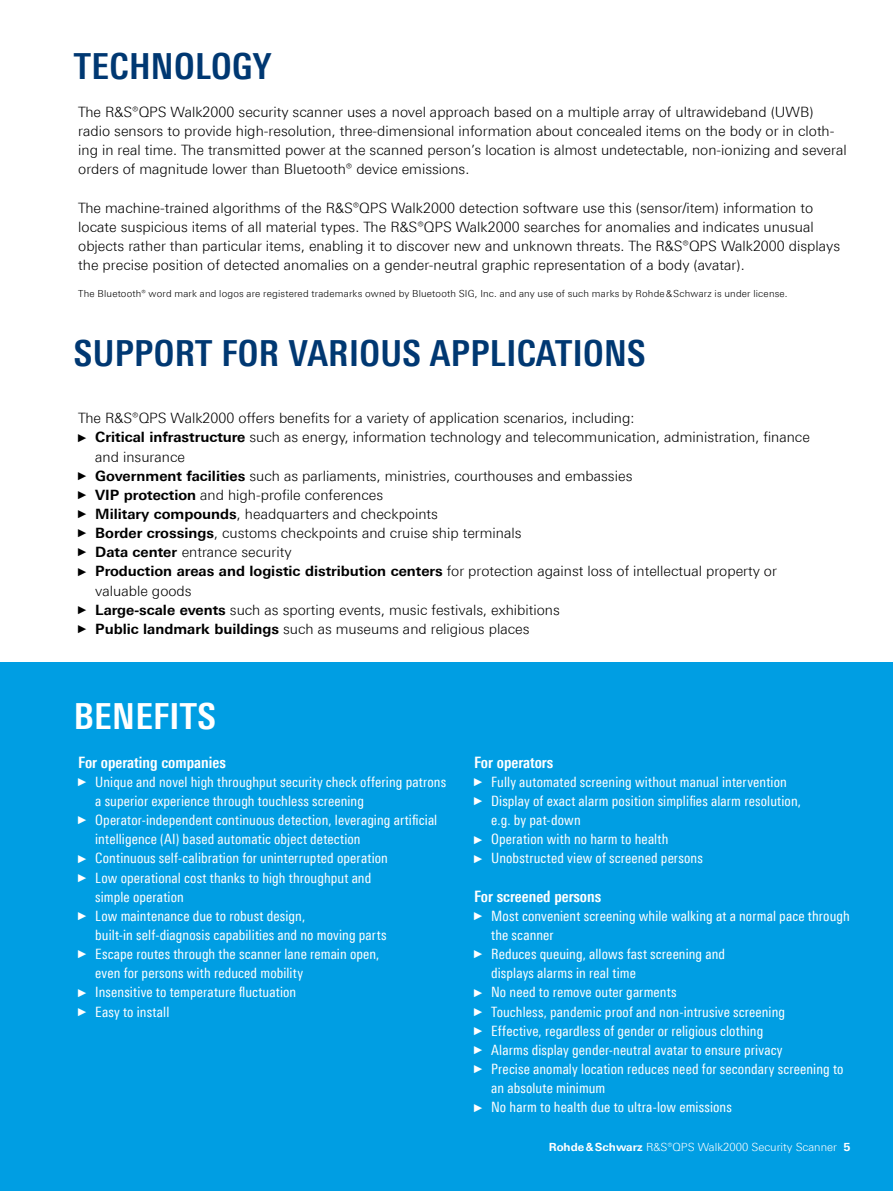
<style>
.page{position:relative;width:893px;height:1191px;background:#fff}
.page>*{position:absolute;margin:0;border:0;box-sizing:border-box;transform-origin:0 0}
.t1{font:700 condensed 36px "Linotype Universfor RS";letter-spacing:.01em;color:#003872}
.t2{font:700 condensed 36px "Linotype Universfor RS";letter-spacing:.01em;color:#fff}
.t3{font:700 condensed 15.75px "Linotype Universfor RS";color:#fff}
.t4{font:300 14.25px/19.2px "Linotype Universfor RS";color:#000}
.t5{font:condensed 14.25px "Linotype Universfor RS";letter-spacing:.01em;color:#fff}
.t6{font:300 11.25px "Linotype Universfor RS";color:#fff}
.t7{font:300 9.75px "Linotype Universfor RS";letter-spacing:.02em;color:#000}
.s1{font-family:"Arial Narrow";font-weight:400;font-size:11.4px}
.s2{font-weight:700}
.s3{font-family:"Arial Narrow";font-stretch:normal;font-size:11.4px}
</style>
<div class="page">
<div style="left:0;top:662px;width:893px;height:529px;background:#009ee3"></div>
<h1 class="t1" style="left:74px;top:52px;width:199px">TECHNOLOGY</h1>
<p class="t4" style="left:78px;top:102px;width:770px">The R&amp;S®QPS Walk2000 security scanner uses a novel approach based on a multiple array of ultrawideband (UWB) radio sensors to provide high-resolution, three-dimensional information about concealed items on the body or in cloth&shy;ing in real time. The transmitted power at the scanned person’s location is almost undetectable, non-ionizing and several orders of magnitude lower than Bluetooth® device emissions.</p>
<p class="t4" style="left:78px;top:198px;width:763px">The machine-trained algorithms of the R&amp;S®QPS Walk2000 detection software use this (sensor/item) information to locate suspicious items of all material types. The R&amp;S®QPS Walk2000 searches for anomalies and indicates unusual objects rather than particular items, enabling it to discover new and unknown threats. The R&amp;S®QPS Walk2000 displays the precise position of detected anomalies on a gender-neutral graphic representation of a body (avatar).</p>
<p class="t7" style="left:78px;top:288px;width:711px">The Bluetooth® word mark and logos are registered trademarks owned by Bluetooth SIG, Inc. and any use of such marks by Rohde &amp; Schwarz is under license.</p>
<h1 class="t1" style="left:74px;top:339px;width:573px">SUPPORT FOR VARIOUS APPLICATIONS</h1>
<p class="t4" style="left:78px;top:408px;width:558px">The R&amp;S®QPS Walk2000 offers benefits for a variety of application scenarios, including:</p>
<p class="t4" style="left:78px;top:427px;width:733px"><span class="s1">►</span> <span class="s2">Critical infrastructure</span> such as energy, information technology and telecommunication, administration, finance</p>
<p class="t4" style="left:95px;top:447px;width:91px">and insurance</p>
<p class="t4" style="left:78px;top:466px;width:556px"><span class="s1">►</span> <span class="s2">Government facilities</span> such as parliaments, ministries, courthouses and embassies</p>
<p class="t4" style="left:78px;top:485px;width:306px"><span class="s1">►</span> <span class="s2">VIP protection</span> and high-profile conferences</p>
<p class="t4" style="left:78px;top:504px;width:361px"><span class="s1">►</span> <span class="s2">Military compounds</span>, headquarters and checkpoints</p>
<p class="t4" style="left:78px;top:523px;width:445px"><span class="s1">►</span> <span class="s2">Border crossings</span>, customs checkpoints and cruise ship terminals</p>
<p class="t4" style="left:78px;top:542px;width:215px"><span class="s1">►</span> <span class="s2">Data center</span> entrance security</p>
<p class="t4" style="left:78px;top:561px;width:700px"><span class="s1">►</span> <span class="s2">Production areas and logistic distribution centers</span> for protection against loss of intellectual property or</p>
<p class="t4" style="left:95px;top:580px;width:98px">valuable goods</p>
<p class="t4" style="left:78px;top:600px;width:483px"><span class="s1">►</span> <span class="s2">Large-scale events</span> such as sporting events, music festivals, exhibitions</p>
<p class="t4" style="left:78px;top:619px;width:453px"><span class="s1">►</span> <span class="s2">Public landmark buildings</span> such as museums and religious places</p>
<h1 class="t2" style="left:74px;top:703px;width:143px">BENEFITS</h1>
<p class="t3" style="left:78px;top:756px;width:149px">For operating companies</p>
<p class="t5" style="left:78px;top:776px;width:369px"><span class="s3">►</span> Unique and novel high throughput security check offering patrons</p>
<p class="t5" style="left:95px;top:795px;width:270px">a superior experience through touchless screening</p>
<p class="t5" style="left:78px;top:812px;width:361px"><span class="s3">►</span> Operator-independent continuous detection, leveraging artificial</p>
<p class="t5" style="left:95px;top:834px;width:267px">intelligence (AI) based automatic object detection</p>
<p class="t5" style="left:78px;top:853px;width:311px"><span class="s3">►</span> Continuous self-calibration for uninterrupted operation</p>
<p class="t5" style="left:78px;top:872px;width:295px"><span class="s3">►</span> Low operational cost thanks to high throughput and</p>
<p class="t5" style="left:95px;top:891px;width:90px">simple operation</p>
<p class="t5" style="left:78px;top:910px;width:228px"><span class="s3">►</span> Low maintenance due to robust design,</p>
<p class="t5" style="left:95px;top:929px;width:293px">built-in self-diagnosis capabilities and no moving parts</p>
<p class="t5" style="left:78px;top:948px;width:303px"><span class="s3">►</span> Escape routes through the scanner lane remain open,</p>
<p class="t5" style="left:95px;top:967px;width:209px">even for persons with reduced mobility</p>
<p class="t5" style="left:78px;top:984px;width:220px"><span class="s3">►</span> Insensitive to temperature fluctuation</p>
<p class="t5" style="left:78px;top:1006px;width:93px"><span class="s3">►</span> Easy to install</p>
<p class="t3" style="left:474px;top:756px;width:81px">For operators</p>
<p class="t5" style="left:474px;top:776px;width:314px"><span class="s3">►</span> Fully automated screening without manual intervention</p>
<p class="t5" style="left:474px;top:792px;width:328px"><span class="s3">►</span> Display of exact alarm position simplifies alarm resolution,</p>
<p class="t5" style="left:491px;top:814px;width:91px">e.g. by pat-down</p>
<p class="t5" style="left:474px;top:834px;width:196px"><span class="s3">►</span> Operation with no harm to health</p>
<p class="t5" style="left:474px;top:853px;width:230px"><span class="s3">►</span> Unobstructed view of screened persons</p>
<p class="t3" style="left:474px;top:890px;width:129px">For screened persons</p>
<p class="t5" style="left:474px;top:910px;width:377px"><span class="s3">►</span> Most convenient screening while walking at a normal pace through</p>
<p class="t5" style="left:491px;top:929px;width:64px">the scanner</p>
<p class="t5" style="left:474px;top:948px;width:252px"><span class="s3">►</span> Reduces queuing, allows fast screening and</p>
<p class="t5" style="left:491px;top:967px;width:146px">displays alarms in real time</p>
<p class="t5" style="left:474px;top:987px;width:204px"><span class="s3">►</span> No need to remove outer garments</p>
<p class="t5" style="left:474px;top:1006px;width:312px"><span class="s3">►</span> Touchless, pandemic proof and non-intrusive screening</p>
<p class="t5" style="left:474px;top:1025px;width:291px"><span class="s3">►</span> Effective, regardless of gender or religious clothing</p>
<p class="t5" style="left:474px;top:1044px;width:310px"><span class="s3">►</span> Alarms display gender-neutral avatar to ensure privacy</p>
<p class="t5" style="left:474px;top:1063px;width:371px"><span class="s3">►</span> Precise anomaly location reduces need for secondary screening to</p>
<p class="t5" style="left:491px;top:1082px;width:116px">an absolute minimum</p>
<p class="t5" style="left:474px;top:1101px;width:259px"><span class="s3">►</span> No harm to health due to ultra-low emissions</p>
<p class="t6" style="left:549px;top:1140px;width:303px"><span class="s2">Rohde &amp; Schwarz</span> R&amp;S®QPS Walk2000 Security Scanner <span class="s2">5</span></p>
</div>
